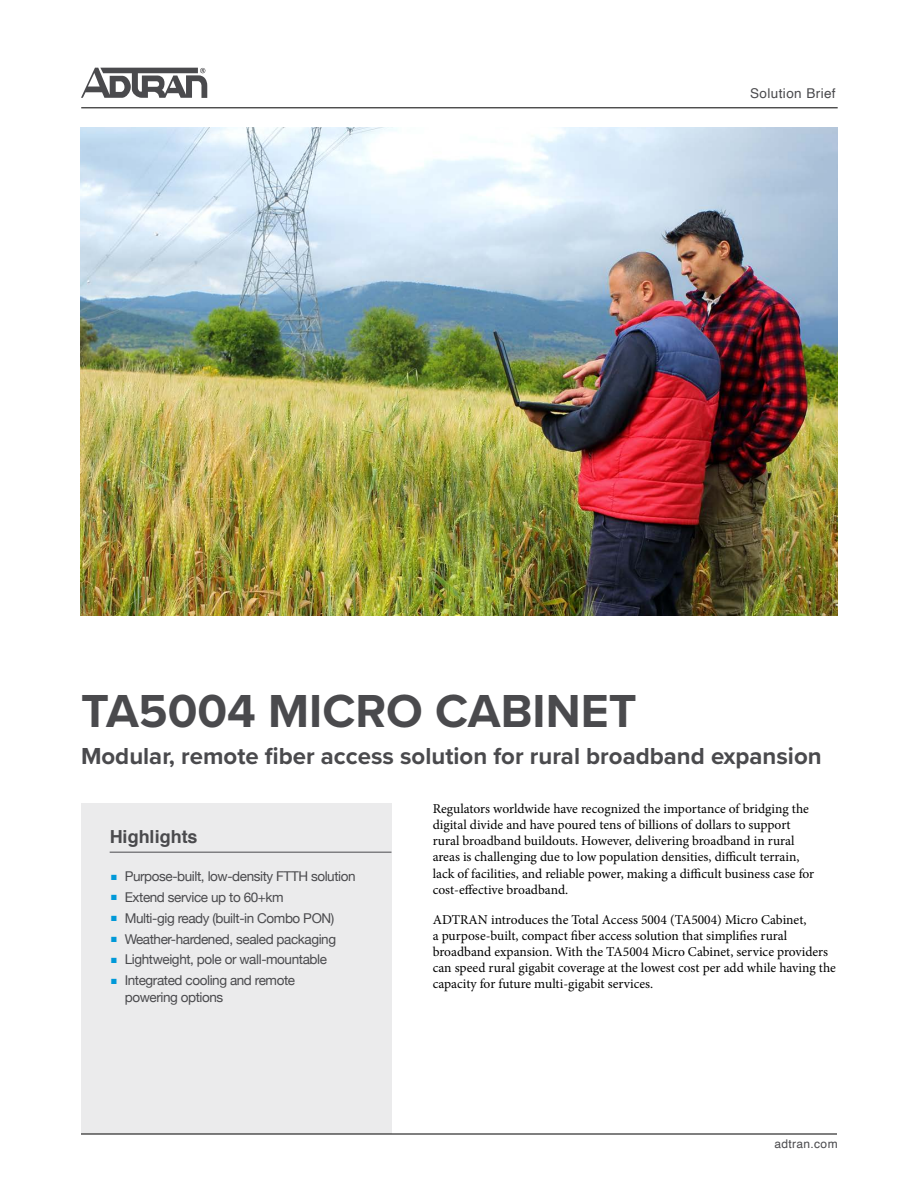
<style>
.page{position:relative;width:918px;height:1188px;background:#fff}
.page>*{position:absolute;margin:0;border:0;box-sizing:border-box;transform-origin:0 0}
.t1{font:700 48px "Proxima Nova";color:#4a4a4d}
.t2{font:700 24px "Proxima Nova";color:#4a4a4d}
.t3{font:700 18px "Helvetica";color:#4a4a4d}
.t4{font:13.5px/16.2px "Minion Pro";color:#000}
.t5{font:13.5px/16.5px "Helvetica Neue";letter-spacing:-.03em;color:#4a4a4d}
.t6{font:13.5px "Helvetica";letter-spacing:.03em;color:#4a4a4d}
.t7{font:12px "Helvetica";letter-spacing:.03em;color:#4a4a4d}
.s1{color:#0099d8}
</style>
<div class="page">
<img style="left:81px;top:127px;width:757px;height:489px">
<div style="left:81px;top:803px;width:311px;height:331px;background:#ebebec"></div>
<hr style="left:110px;top:852px;width:282px;height:1px;background:#4a4a4d">
<hr style="left:81px;top:108px;width:757px;height:1px;background:#000">
<hr style="left:81px;top:1134px;width:756px;height:1px;background:#000">
<svg style="left:81px;top:68px;width:126px;height:30px"></svg>
<p class="t6" style="left:750px;top:83px;width:87px">Solution Brief</p>
<h1 class="t1" style="left:81px;top:676px;width:557px">TA5004 MICRO CABINET</h1>
<h2 class="t2" style="left:81px;top:739px;width:742px">Modular, remote fiber access solution for rural broadband expansion</h2>
<h3 class="t3" style="left:110px;top:822px;width:90px">Highlights</h3>
<p class="t5" style="left:111px;top:869px;width:246px"><span class="s1">■</span> Purpose-built, low-density FTTH solution</p>
<p class="t5" style="left:111px;top:890px;width:174px"><span class="s1">■</span> Extend service up to 60+km</p>
<p class="t5" style="left:111px;top:911px;width:225px"><span class="s1">■</span> Multi-gig ready (built-in Combo PON)</p>
<p class="t5" style="left:111px;top:931px;width:226px"><span class="s1">■</span> Weather-hardened, sealed packaging</p>
<p class="t5" style="left:111px;top:952px;width:217px"><span class="s1">■</span> Lightweight, pole or wall-mountable</p>
<p class="t5" style="left:125px;top:973px;width:172px;text-indent:-13px"><span class="s1">■</span> Integrated cooling and remote powering options</p>
<p class="t4" style="left:433px;top:801px;width:383px">Regulators worldwide have recognized the importance of bridging the digital divide and have poured tens of billions of dollars to support rural broadband buildouts. However, delivering broadband in rural areas is challenging due to low population densities, difficult terrain, lack of facilities, and reliable power, making a difficult business case for cost-effective broadband.</p>
<p class="t4" style="left:433px;top:911px;width:405px">ADTRAN introduces the Total Access 5004 (TA5004) Micro Cabinet,<br>a purpose-built, compact fiber access solution that simplifies rural broadband expansion. With the TA5004 Micro Cabinet, service providers can speed rural gigabit coverage at the lowest cost per add while having the capacity for future multi-gigabit services.</p>
<p class="t7" style="left:774px;top:1135px;width:65px">adtran.com</p>
</div>
